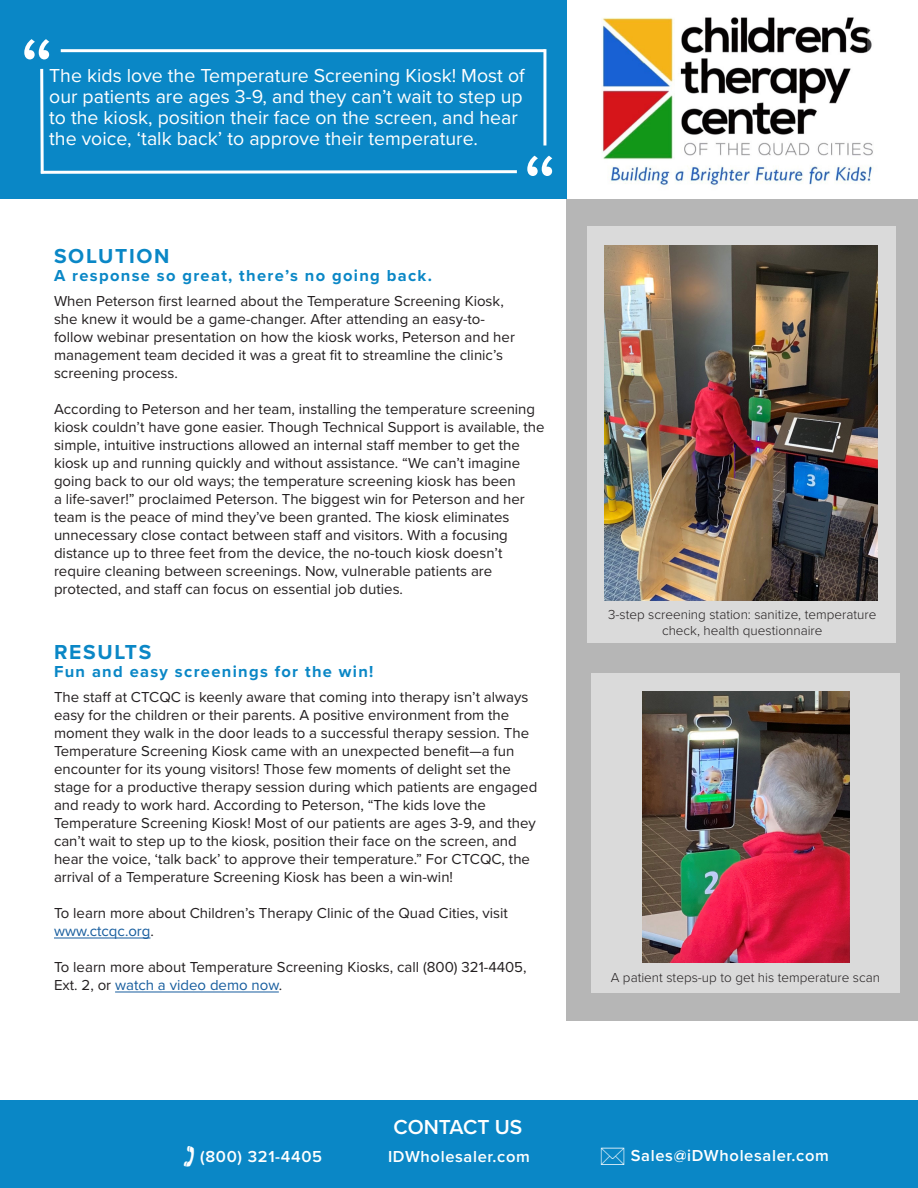
<style>
.page{position:relative;width:918px;height:1188px;background:#fff}
.page>*{position:absolute;margin:0;border:0;box-sizing:border-box;transform-origin:0 0}
.t1{font:90px "Proxima Nova";color:#fff}
.t2{font:700 21px "Proxima Nova";letter-spacing:.08em;color:#0a87c6}
.t3{font:600 21px "Proxima Nova";color:#fff}
.t4{font:19.5px/21px "Proxima Nova";color:#fff}
.t5{font:700 16.5px "Proxima Nova";letter-spacing:.08em;color:#0a87c6}
.t6{font:600 16.5px "Proxima Nova";letter-spacing:.04em;color:#fff}
.t7{font:15px/18px "Proxima Nova";color:#231f20}
.Heading_2{font:300 13.5px/16.5px "Proxima Nova";color:#231f20;text-align:center}
.s1{color:#175d9e}
</style>
<div class="page">
<div style="left:567px;top:199px;width:351px;height:822px;background:#b6b6b6"></div>
<img style="left:602px;top:17px;width:271px;height:169px">
<div style="left:0;top:1101px;width:918px;height:87px;background:#0a87c6"></div>
<div style="left:0;top:0;width:567px;height:199px;background:#0a87c6"></div>
<hr style="left:61px;top:49px;width:484px;height:3px;background:#fff">
<hr style="left:543px;top:49px;width:3px;height:96px;background:#fff">
<svg style="left:40px;top:68px;width:477px;height:106px"></svg>
<hr style="left:54px;top:938px;width:96px;height:1px;background:#175d9e">
<hr style="left:115px;top:992px;width:164px;height:1px;background:#175d9e">
<div style="left:587px;top:226px;width:309px;height:417px;background:#dadada"></div>
<img style="left:604px;top:246px;width:273px;height:354px">
<div style="left:591px;top:673px;width:309px;height:320px;background:#dadada"></div>
<img style="left:642px;top:691px;width:207px;height:271px">
<p class="t1" style="left:19px;top:3px;width:37px">“</p>
<p class="t4" style="left:49px;top:64px;width:477px">The kids love the Temperature Screening Kiosk! Most of our patients are ages 3-9, and they can’t wait to step up to the kiosk, position their face on the screen, and hear the voice, ‘talk back’ to approve their temperature.</p>
<p class="t1" style="left:522px;top:119px;width:37px">“</p>
<p class="t2" style="left:54px;top:241px;width:117px">SOLUTION</p>
<p class="t5" style="left:54px;top:263px;width:379px">A response so great, there’s no going back.</p>
<p class="t7" style="left:54px;top:291px;width:463px">When Peterson first learned about the Temperature Screening Kiosk, she knew it would be a game-changer. After attending an easy-to&shy;follow webinar presentation on how the kiosk works, Peterson and her management team decided it was a great fit to streamline the clinic’s screening process.</p>
<p class="t7" style="left:54px;top:399px;width:492px">According to Peterson and her team, installing the temperature screening kiosk couldn’t have gone easier. Though Technical Support is available, the simple, intuitive instructions allowed an internal staff member to get the kiosk up and running quickly and without assistance. “We can’t imagine going back to our old ways; the temperature screening kiosk has been<br>a life-saver!” proclaimed Peterson. The biggest win for Peterson and her team is the peace of mind they’ve been granted. The kiosk eliminates unnecessary close contact between staff and visitors. With a focusing distance up to three feet from the device, the no-touch kiosk doesn’t require cleaning between screenings. Now, vulnerable patients are protected, and staff can focus on essential job duties.</p>
<p class="t2" style="left:54px;top:637px;width:99px">RESULTS</p>
<p class="t5" style="left:54px;top:659px;width:321px">Fun and easy screenings for the win!</p>
<p class="t7" style="left:54px;top:687px;width:485px">The staff at CTCQC is keenly aware that coming into therapy isn’t always easy for the children or their parents. A positive environment from the moment they walk in the door leads to a successful therapy session. The Temperature Screening Kiosk came with an unexpected benefit—a fun encounter for its young visitors! Those few moments of delight set the stage for a productive therapy session during which patients are engaged and ready to work hard. According to Peterson, “The kids love the Temperature Screening Kiosk! Most of our patients are ages 3-9, and they can’t wait to step up to the kiosk, position their face on the screen, and hear the voice, ‘talk back’ to approve their temperature.” For CTCQC, the arrival of a Temperature Screening Kiosk has been a win-win!</p>
<p class="t7" style="left:54px;top:903px;width:456px">To learn more about Children’s Therapy Clinic of the Quad Cities, visit <span class="s1">www.ctcqc.org</span>.</p>
<p class="t7" style="left:54px;top:957px;width:474px">To learn more about Temperature Screening Kiosks, call (800) 321-4405,<br>Ext. 2, or <span class="s1">watch a video demo now</span>.</p>
<p class="t3" style="left:393px;top:1112px;width:131px">CONTACT US</p>
<p class="Heading_2" style="left:608px;top:605px;width:270px">3-step screening station: sanitize, temperature check, health questionnaire</p>
<p class="Heading_2" style="left:611px;top:968px;width:271px">A patient steps-up to get his temperature scan</p>
<p class="t6" style="left:200px;top:1144px;width:123px">(800) 321-4405</p>
<p class="t6" style="left:388px;top:1144px;width:143px">IDWholesaler.com</p>
<p class="t6" style="left:631px;top:1143px;width:200px">Sales@iDWholesaler.com</p>
</div>
